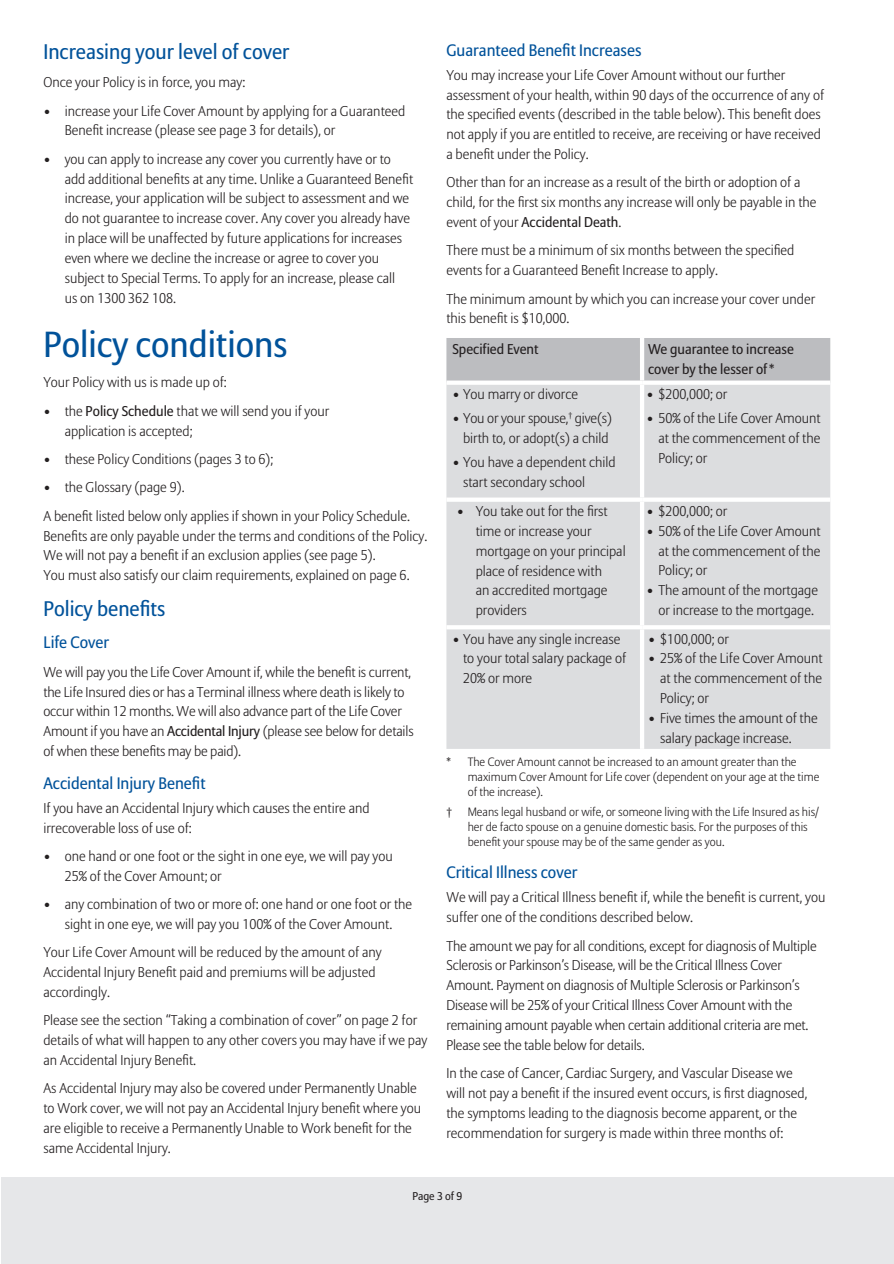
<style>
.page{position:relative;width:894px;height:1264px;background:#fff}
.page>*{position:absolute;margin:0;border:0;box-sizing:border-box;transform-origin:0 0}
.t1{font:36px "Allianz Sans";color:#01529a}
.t2{font:21px "Allianz Sans";color:#01529a}
.t3{font:16.5px "Allianz Sans";color:#01529a}
.t4{font:300 14.1px/19.8px "Allianz Sans";color:#231f20}
.t5{font:14.1px/19.8px "Allianz Sans";color:#231f20}
.t6{font:300 12px/15px "Allianz Sans";color:#231f20}
.t7{font:11.25px "Allianz Sans";color:#231f20}
.s1{font-weight:400}
</style>
<div class="page">
<div style="left:1px;top:1176px;width:893px;height:87px;background:#e6e7e9"></div>
<div style="left:446px;top:338px;width:384px;height:42px;background:#bcbdc0"></div>
<div style="left:446px;top:385px;width:384px;height:363px;background:#dcdddf"></div>
<hr style="left:640px;top:338px;width:4px;height:42px;background:#fff">
<hr style="left:640px;top:385px;width:4px;height:112px;background:#fff">
<div style="left:446px;top:497px;width:196px;height:5px;background:#fff"></div>
<div style="left:642px;top:497px;width:188px;height:5px;background:#fff"></div>
<hr style="left:640px;top:502px;width:4px;height:123px;background:#fff">
<hr style="left:642px;top:625px;width:188px;height:4px;background:#fff">
<hr style="left:446px;top:625px;width:196px;height:4px;background:#fff">
<hr style="left:640px;top:629px;width:4px;height:119px;background:#fff">
<h2 class="t2" style="left:43px;top:39px;width:247px">Increasing your level of cover</h2>
<p class="t4" style="left:43px;top:73px;width:203px">Once your Policy is in force, you may:</p>
<p class="t4" style="left:65px;top:101px;width:342px;text-indent:-21px">• increase your Life Cover Amount by applying for a Guaranteed<br>Benefit increase (please see page 3 for details), or</p>
<p class="t4" style="left:65px;top:150px;width:350px;text-indent:-21px">• you can apply to increase any cover you currently have or to add additional benefits at any time. Unlike a Guaranteed Benefit increase, your application will be subject to assessment and we do not guarantee to increase cover. Any cover you already have in place will be unaffected by future applications for increases even where we decline the increase or agree to cover you subject to Special Terms. To apply for an increase, please call<br>us on 1300 362 108.</p>
<h1 class="t1" style="left:43px;top:323px;width:245px">Policy conditions</h1>
<p class="t4" style="left:43px;top:373px;width:185px">Your Policy with us is made up of:</p>
<p class="t4" style="left:65px;top:401px;width:266px;text-indent:-21px">• the <span class="s1">Policy Schedule</span> that we will send you if your application is accepted;</p>
<p class="t4" style="left:43px;top:450px;width:231px">• these Policy Conditions (pages 3 to 6);</p>
<p class="t4" style="left:43px;top:474px;width:368px;line-height:28.3px">• the Glossary (page 9).<br>A benefit listed below only applies if shown in your Policy Schedule.</p>
<p class="t4" style="left:43px;top:526px;width:385px">Benefits are only payable under the terms and conditions of the Policy.<br>We will not pay a benefit if an exclusion applies (see page 5).<br>You must also satisfy our claim requirements, explained on page 6.</p>
<h2 class="t2" style="left:43px;top:595px;width:123px">Policy benefits</h2>
<p class="t3" style="left:43px;top:632px;width:67px">Life Cover</p>
<p class="t4" style="left:43px;top:662px;width:372px">We will pay you the Life Cover Amount if, while the benefit is current, the Life Insured dies or has a Terminal illness where death is likely to occur within 12 months. We will also advance part of the Life Cover Amount if you have an <span class="s1">Accidental Injury</span> (please see below for details of when these benefits may be paid).</p>
<p class="t3" style="left:43px;top:773px;width:164px">Accidental Injury Benefit</p>
<p class="t4" style="left:43px;top:798px;width:328px">If you have an Accidental Injury which causes the entire and irrecoverable loss of use of:</p>
<p class="t4" style="left:65px;top:846px;width:330px;text-indent:-21px">• one hand or one foot or the sight in one eye, we will pay you<br>25% of the Cover Amount; or</p>
<p class="t4" style="left:43px;top:894px;width:370px;text-align:center">• any combination of two or more of: one hand or one foot or the sight in one eye, we will pay you 100% of the Cover Amount.</p>
<p class="t4" style="left:43px;top:943px;width:340px">Your Life Cover Amount will be reduced by the amount of any<br>Accidental Injury Benefit paid and premiums will be adjusted accordingly.</p>
<p class="t4" style="left:43px;top:1011px;width:385px">Please see the section “Taking a combination of cover” on page 2 for details of what will happen to any other covers you may have if we pay an Accidental Injury Benefit.</p>
<p class="t4" style="left:43px;top:1079px;width:379px">As Accidental Injury may also be covered under Permanently Unable to Work cover, we will not pay an Accidental Injury benefit where you are eligible to receive a Permanently Unable to Work benefit for the same Accidental Injury.</p>
<p class="t3" style="left:446px;top:40px;width:196px">Guaranteed Benefit Increases</p>
<p class="t4" style="left:446px;top:65px;width:379px">You may increase your Life Cover Amount without our further assessment of your health, within 90 days of the occurrence of any of the specified events (described in the table below). This benefit does not apply if you are entitled to receive, are receiving or have received a benefit under the Policy.</p>
<p class="t4" style="left:446px;top:173px;width:371px">Other than for an increase as a result of the birth or adoption of a child, for the first six months any increase will only be payable in the event of your <span class="s1">Accidental Death</span>.</p>
<p class="t4" style="left:446px;top:241px;width:349px">There must be a minimum of six months between the specified events for a Guaranteed Benefit Increase to apply.</p>
<p class="t4" style="left:446px;top:289px;width:370px">The minimum amount by which you can increase your cover under this benefit is $10,000.</p>
<p class="t5" style="left:452px;top:340px;width:88px">Specified Event</p>
<p class="t5" style="left:648px;top:340px;width:147px">We guarantee to increase cover by the lesser of *</p>
<p class="t4" style="left:452px;top:385px;width:127px">• You marry or divorce</p>
<p class="t4" style="left:452px;top:409px;width:161px;text-align:center">• You or your spouse,<sup>†</sup> give(s) birth to, or adopt(s) a child</p>
<p class="t4" style="left:463px;top:453px;width:154px;text-indent:-11px">• You have a dependent child start secondary school</p>
<p class="t4" style="left:646px;top:385px;width:82px">• $200,000; or</p>
<p class="t4" style="left:658px;top:409px;width:164px;text-align:justify;text-indent:-12px">• 50% of the Life Cover Amount at the commencement of the Policy; or</p>
<p class="t4" style="left:476px;top:502px;width:151px;text-indent:-19px">• You take out for the first time or increase your mortgage on your principal place of residence with<br>an accredited mortgage providers</p>
<p class="t4" style="left:646px;top:502px;width:82px">• $200,000; or</p>
<p class="t4" style="left:658px;top:521px;width:164px;text-align:justify;text-indent:-12px">• 50% of the Life Cover Amount at the commencement of the Policy; or</p>
<p class="t4" style="left:646px;top:581px;width:173px;text-align:center">• The amount of the mortgage or increase to the mortgage.</p>
<p class="t4" style="left:463px;top:629px;width:165px;text-indent:-11px">• You have any single increase to your total salary package of<br>20% or more</p>
<p class="t4" style="left:648px;top:629px;width:82px">• $100,000; or</p>
<p class="t4" style="left:660px;top:649px;width:164px;text-align:justify;text-indent:-12px">• 25% of the Life Cover Amount at the commencement of the Policy; or</p>
<p class="t4" style="left:660px;top:708px;width:159px;text-indent:-12px">• Five times the amount of the salary package increase.</p>
<p class="t6" style="left:468px;top:755px;width:353px;text-indent:-21px">* The Cover Amount cannot be increased to an amount greater than the maximum Cover Amount for Life cover (dependent on your age at the time of the increase).</p>
<p class="t6" style="left:446px;top:804px;width:7px">†</p>
<p class="t6" style="left:468px;top:804px;width:353px">Means legal husband or wife, or someone living with the Life Insured as his/ her de facto spouse on a genuine domestic basis. For the purposes of this benefit your spouse may be of the same gender as you.</p>
<p class="t3" style="left:446px;top:862px;width:132px">Critical Illness cover</p>
<p class="t4" style="left:446px;top:888px;width:380px">We will pay a Critical Illness benefit if, while the benefit is current, you suffer one of the conditions described below.</p>
<p class="t4" style="left:446px;top:936px;width:372px">The amount we pay for all conditions, except for diagnosis of Multiple Sclerosis or Parkinson’s Disease, will be the Critical Illness Cover Amount. Payment on diagnosis of Multiple Sclerosis or Parkinson’s Disease will be 25% of your Critical Illness Cover Amount with the remaining amount payable when certain additional criteria are met.<br>Please see the table below for details.</p>
<p class="t4" style="left:446px;top:1063px;width:362px">In the case of Cancer, Cardiac Surgery, and Vascular Disease we will not pay a benefit if the insured event occurs, is first diagnosed, the symptoms leading to the diagnosis become apparent, or the recommendation for surgery is made within three months of:</p>
<p class="t7" style="left:412px;top:1189px;width:51px">Page 3 of 9</p>
</div>
